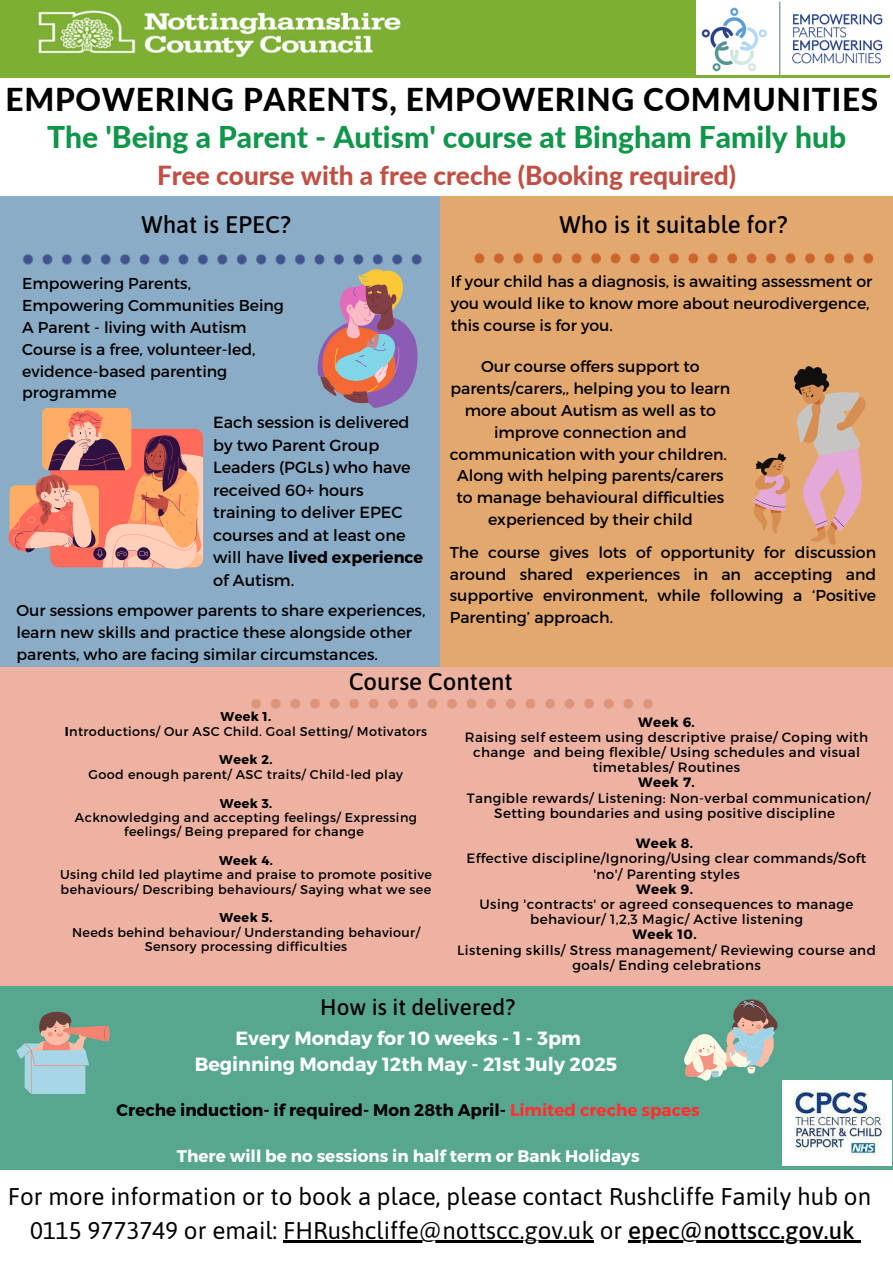
<style>
.page{position:relative;width:893px;height:1263px;background:#fff}
.page>*{position:absolute;margin:0;border:0;box-sizing:border-box;transform-origin:0 0}
.t1{font:800 31.5px "Lato";letter-spacing:.025em;color:#000}
.t2{font:800 30px "Lato";color:#10964a}
.t3{font:800 26.25px "Lato";color:#c14f44}
.t4{font:24.15px/33.8px "Asap";color:#000;text-align:center}
.t5{font:500 24px "Asap";color:#000}
.t6{font:500 22.5px "Asap";color:#000}
.t7{font:700 19.12px/26.4px "Montserrat";color:#fdfefe;text-align:center}
.t8{font:700 16.8px "Montserrat";color:#000}
.t9{font:700 16.8px "Montserrat";color:#fff}
.t10{font:16.12px/22.5px "Montserrat";color:#000}
.t11{font:15.75px/21.9px "Montserrat";color:#000}
.t12{font:13.5px/15.1px "Montserrat";letter-spacing:.03em;color:#000;text-align:center}
.t13{font:700 13.5px "Montserrat";letter-spacing:.03em;color:#000}
.t14{font:12.75px/14.3px "Montserrat";letter-spacing:.03em;color:#000;text-align:center}
.t15{font:700 12.75px "Montserrat";letter-spacing:.03em;color:#000}
.s1{font-weight:700}
.s2{color:#ff3131}
.s3{font-weight:500}
</style>
<div class="page">
<div style="left:431px;top:196px;width:462px;height:487px;background:#e3a86e"></div>
<div style="left:0;top:982px;width:893px;height:188px;background:#57a790"></div>
<div style="left:0;top:196px;width:440px;height:488px;background:#8bacc7"></div>
<div style="left:0;top:667px;width:893px;height:319px;background:#edb2a2"></div>
<img style="left:782px;top:1080px;width:109px;height:86px">
<svg style="left:16px;top:1011px;width:94px;height:83px"></svg>
<svg style="left:684px;top:999px;width:94px;height:81px"></svg>
<svg style="left:251px;top:699px;width:402px;height:10px"></svg>
<svg style="left:474px;top:253px;width:400px;height:11px"></svg>
<svg style="left:23px;top:254px;width:399px;height:11px"></svg>
<svg style="left:318px;top:269px;width:99px;height:139px"></svg>
<div style="left:42px;top:408px;width:89px;height:62px;background:#ffac67;border-radius:6px"></div>
<svg style="left:8px;top:410px;width:195px;height:159px"></svg>
<svg style="left:753px;top:366px;width:113px;height:179px"></svg>
<img style="left:0;top:0;width:889px;height:77px">
<hr style="left:283px;top:1241px;width:311px;height:2px;background:#000">
<hr style="left:628px;top:1241px;width:227px;height:2px;background:#000">
<img style="left:696px;top:0;width:193px;height:75px">
<h3 class="t1" style="left:6px;top:79px;width:874px">EMPOWERING PARENTS, EMPOWERING COMMUNITIES</h3>
<p class="t2" style="left:47px;top:118px;width:800px">The 'Being a Parent - Autism' course at Bingham Family hub</p>
<p class="t3" style="left:157px;top:159px;width:580px">Free course with a free creche (Booking required)</p>
<p class="t5" style="left:141px;top:210px;width:151px">What is EPEC?</p>
<p class="t5" style="left:559px;top:210px;width:229px">Who is it suitable for?</p>
<p class="t11" style="left:22px;top:271px;width:263px">Empowering Parents,<br>Empowering Communities Being<br>A Parent - living with Autism<br>Course is a free, volunteer-led, evidence-based parenting programme</p>
<p class="t10" style="left:213px;top:410px;width:212px">Each session is delivered by two Parent Group<br>Leaders (PGLs) who have received 60+ hours training to deliver EPEC courses and at least one will have <span class="s1">lived experience </span>of Autism.</p>
<p class="t11" style="left:16px;top:598px;width:410px">Our sessions empower parents to share experiences, learn new skills and practice these alongside other parents, who are facing similar circumstances.</p>
<p class="t11" style="left:451px;top:269px;width:423px">If your child has a diagnosis, is awaiting assessment or you would like to know more about neurodivergence, this course is for you.</p>
<p class="t11" style="left:450px;top:354px;width:282px;text-align:center">Our course offers support to parents/carers,, helping you to learn more about Autism as well as to improve connection and communication with your children.</p>
<p class="t11" style="left:456px;top:464px;width:269px;text-align:center">Along with helping parents/carers to manage behavioural difficulties experienced by their child</p>
<p class="t11" style="left:450px;top:540px;width:428px;text-align:justify">The course gives lots of opportunity for discussion around shared experiences in an accepting and supportive environment, while following a ‘Positive Parenting’ approach.</p>
<p class="t5" style="left:349px;top:667px;width:165px">Course Content</p>
<p class="t15" style="left:221px;top:709px;width:52px">Week 1.</p>
<h1 class="t14" style="left:65px;top:723px;width:364px"><span class="s1">I</span>ntroductions/ Our ASC Child. Goal Setting/ Motivators</h1>
<h2 class="t15" style="left:219px;top:752px;width:55px">Week 2.</h2>
<p class="t14" style="left:89px;top:766px;width:316px">Good enough parent/ ASC traits/ Child-led play</p>
<h3 class="t15" style="left:220px;top:795px;width:54px">Week 3.</h3>
<p class="t14" style="left:75px;top:809px;width:343px">Acknowledging and accepting feelings/ Expressing feelings/ Being prepared for change</p>
<p class="t15" style="left:219px;top:852px;width:55px">Week 4.</p>
<p class="t14" style="left:60px;top:867px;width:373px;text-align:left">Using child led playtime and praise to promote positive behaviours/ Describing behaviours/ Saying what we see</p>
<p class="t15" style="left:219px;top:909px;width:55px">Week 5.</p>
<p class="t14" style="left:72px;top:924px;width:349px">Needs behind behaviour/ Understanding behaviour/<br>Sensory processing difficulties</p>
<p class="t13" style="left:638px;top:713px;width:58px">Week 6.</p>
<p class="t12" style="left:465px;top:729px;width:405px">Raising self esteem using descriptive praise/ Coping with change and being flexible/ Using schedules and visual timetables/ Routines</p>
<p class="t13" style="left:638px;top:774px;width:58px">Week 7.</p>
<h3 class="t12" style="left:467px;top:790px;width:405px">Tangible rewards/ Listening: Non-verbal communication/<br>Setting boundaries and using positive discipline</h3>
<p class="t13" style="left:636px;top:835px;width:59px">Week 8.</p>
<p class="t12" style="left:466px;top:850px;width:401px">Effective discipline/Ignoring/Using clear commands/Soft 'no'/ Parenting styles</p>
<p class="t13" style="left:636px;top:880px;width:58px">Week 9.</p>
<p class="t12" style="left:479px;top:896px;width:375px">Using 'contracts' or agreed consequences to manage behaviour/ 1,2,3 Magic/ Active listening</p>
<p class="t13" style="left:632px;top:926px;width:66px">Week 10.</p>
<p class="t12" style="left:457px;top:941px;width:420px">Listening skills/ Stress management/ Reviewing course and goals/ Ending celebrations</p>
<p class="t6" style="left:320px;top:994px;width:196px">How is it delivered?</p>
<p class="t7" style="left:195px;top:1024px;width:424px">Every Monday for 10 weeks - 1 - 3pm<br>Beginning Monday 12th May - 21st July 2025</p>
<p class="t8" style="left:117px;top:1099px;width:584px">Creche induction- if required- Mon 28th April- <span class="s2">Limited creche spaces</span></p>
<p class="t9" style="left:177px;top:1145px;width:464px">There will be no sessions in half term or Bank Holidays</p>
<p class="t4" style="left:8px;top:1180px;width:864px">For more information or to book a place, please contact Rushcliffe Family hub on<br>0115 9773749 or email: FHRushcliffe@nottscc.gov.uk or <span class="s3">epec@nottscc.gov.uk</span></p>
</div>
